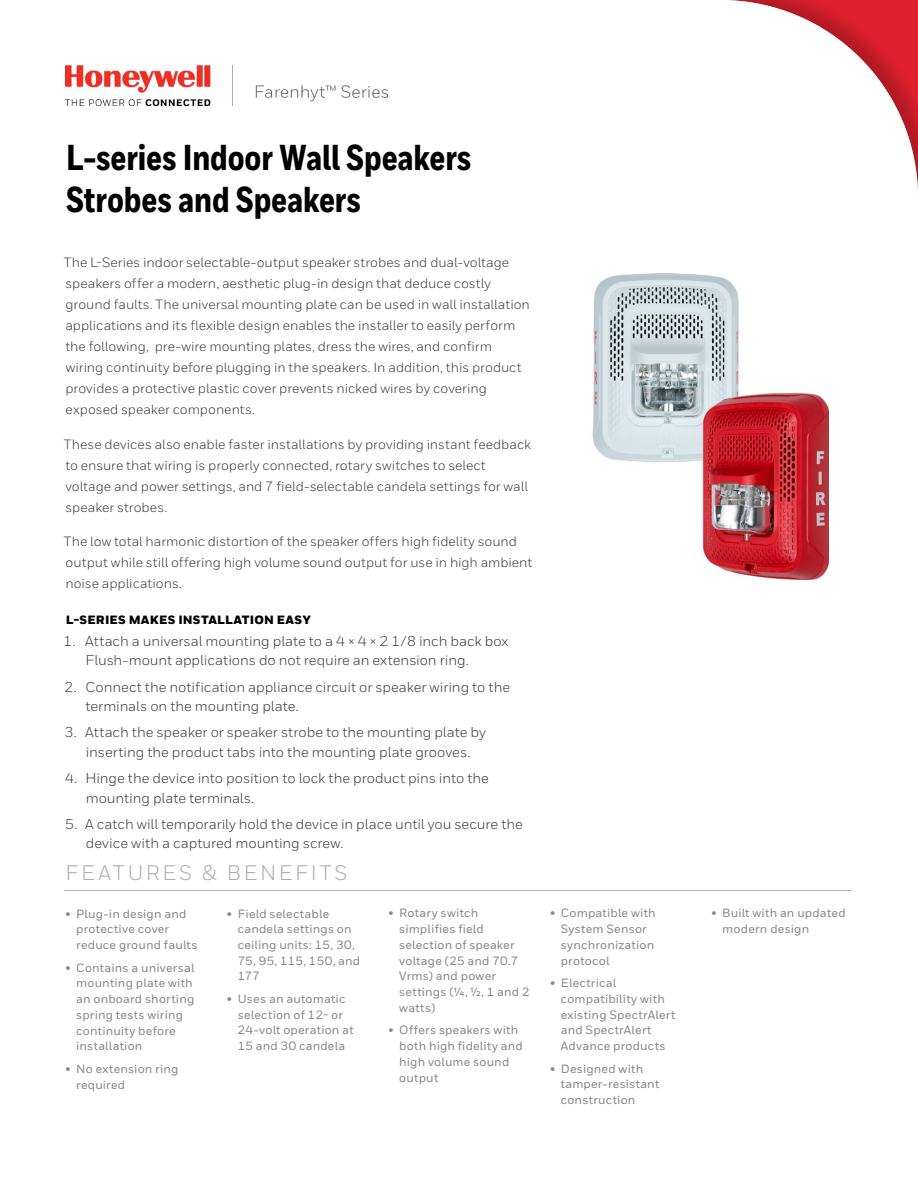
<style>
.page{position:relative;width:918px;height:1188px;background:#fff}
.page>*{position:absolute;margin:0;border:0;box-sizing:border-box;transform-origin:0 0}
.t1{font:800 36px/42px "Honeywell Cond";letter-spacing:-.005em;color:#000}
.t2{font:21px "Honeywell Sans";letter-spacing:.13em;color:#acadad}
.t3{font:14.25px/19.5px "Honeywell Sans";letter-spacing:-.005em;color:#3a3b3a}
.t4{font:13.5px/21px "Honeywell Sans";color:#3a3b3a}
.t5{font:500 12px/15.8px "Honeywell Sans";letter-spacing:.015em;color:#848585}
.t6{font:900 12px "Honeywell Sans";letter-spacing:.02em;color:#000}
</style>
<div class="page">
<img style="left:65px;top:65px;width:322px;height:41px">
<img style="left:592px;top:273px;width:236px;height:306px">
<hr style="left:64px;top:890px;width:787px;height:1px;background:#acadad">
<h1 class="t1" style="left:66px;top:138px;width:407px">L-series Indoor Wall Speakers<br>Strobes and Speakers</h1>
<p class="t4" style="left:64px;top:252px;width:468px">The L-Series indoor selectable-output speaker strobes and dual-voltage speakers offer a modern, aesthetic plug-in design that deduce costly ground faults. The universal mounting plate can be used in wall installation applications and its flexible design enables the installer to easily perform the following, pre-wire mounting plates, dress the wires, and confirm wiring continuity before plugging in the speakers. In addition, this product provides a protective plastic cover prevents nicked wires by covering exposed speaker components.</p>
<p class="t4" style="left:64px;top:434px;width:469px">These devices also enable faster installations by providing instant feedback to ensure that wiring is properly connected, rotary switches to select voltage and power settings, and 7 field-selectable candela settings for wall speaker strobes.</p>
<p class="t4" style="left:64px;top:531px;width:470px">The low total harmonic distortion of the speaker offers high fidelity sound output while still offering high volume sound output for use in high ambient noise applications.</p>
<p class="t6" style="left:66px;top:612px;width:247px">L-SERIES MAKES INSTALLATION EASY</p>
<p class="t3" style="left:85px;top:631px;width:425px;text-indent:-22px">1. Attach a universal mounting plate to a 4 × 4 × 2 1⁄8 inch back box<br>Flush-mount applications do not require an extension ring.</p>
<p class="t3" style="left:86px;top:677px;width:426px;text-indent:-21px">2. Connect the notification appliance circuit or speaker wiring to the terminals on the mounting plate.</p>
<p class="t3" style="left:65px;top:723px;width:423px;text-align:center">3. Attach the speaker or speaker strobe to the mounting plate by inserting the product tabs into the mounting plate grooves.</p>
<p class="t3" style="left:86px;top:768px;width:405px;text-indent:-21px">4. Hinge the device into position to lock the product pins into the mounting plate terminals.</p>
<p class="t3" style="left:86px;top:814px;width:439px;text-indent:-21px">5. A catch will temporarily hold the device in place until you secure the device with a captured mounting screw.</p>
<h2 class="t2" style="left:65px;top:860px;width:284px">FEATURES &amp; BENEFITS</h2>
<p class="t5" style="left:76px;top:906px;width:123px;text-indent:-11px">• Plug-in design and protective cover reduce ground faults</p>
<p class="t5" style="left:76px;top:960px;width:120px;text-indent:-11px">• Contains a universal mounting plate with an onboard shorting spring tests wiring continuity before installation</p>
<p class="t5" style="left:76px;top:1061px;width:104px;text-indent:-11px">• No extension ring required</p>
<p class="t5" style="left:238px;top:906px;width:124px;text-indent:-11px">• Field selectable candela settings on ceiling units: 15, 30,<br>75, 95, 115, 150, and<br>177</p>
<p class="t5" style="left:238px;top:991px;width:117px;text-indent:-11px">• Uses an automatic selection of 12- or<br>24-volt operation at<br>15 and 30 candela</p>
<p class="t5" style="left:399px;top:906px;width:132px;text-indent:-11px">• Rotary switch simplifies field selection of speaker voltage (25 and 70.7<br>Vrms) and power settings (¼, ½, 1 and 2 watts)</p>
<p class="t5" style="left:399px;top:1023px;width:125px;text-indent:-11px">• Offers speakers with both high fidelity and high volume sound output</p>
<p class="t5" style="left:561px;top:906px;width:96px;text-indent:-11px">• Compatible with<br>System Sensor synchronization protocol</p>
<p class="t5" style="left:561px;top:975px;width:116px;text-indent:-11px">• Electrical compatibility with existing SpectrAlert and SpectrAlert<br>Advance products</p>
<p class="t5" style="left:561px;top:1061px;width:100px;text-indent:-11px">• Designed with tamper-resistant construction</p>
<p class="t5" style="left:722px;top:906px;width:125px;text-indent:-11px">• Built with an updated modern design</p>
</div>
